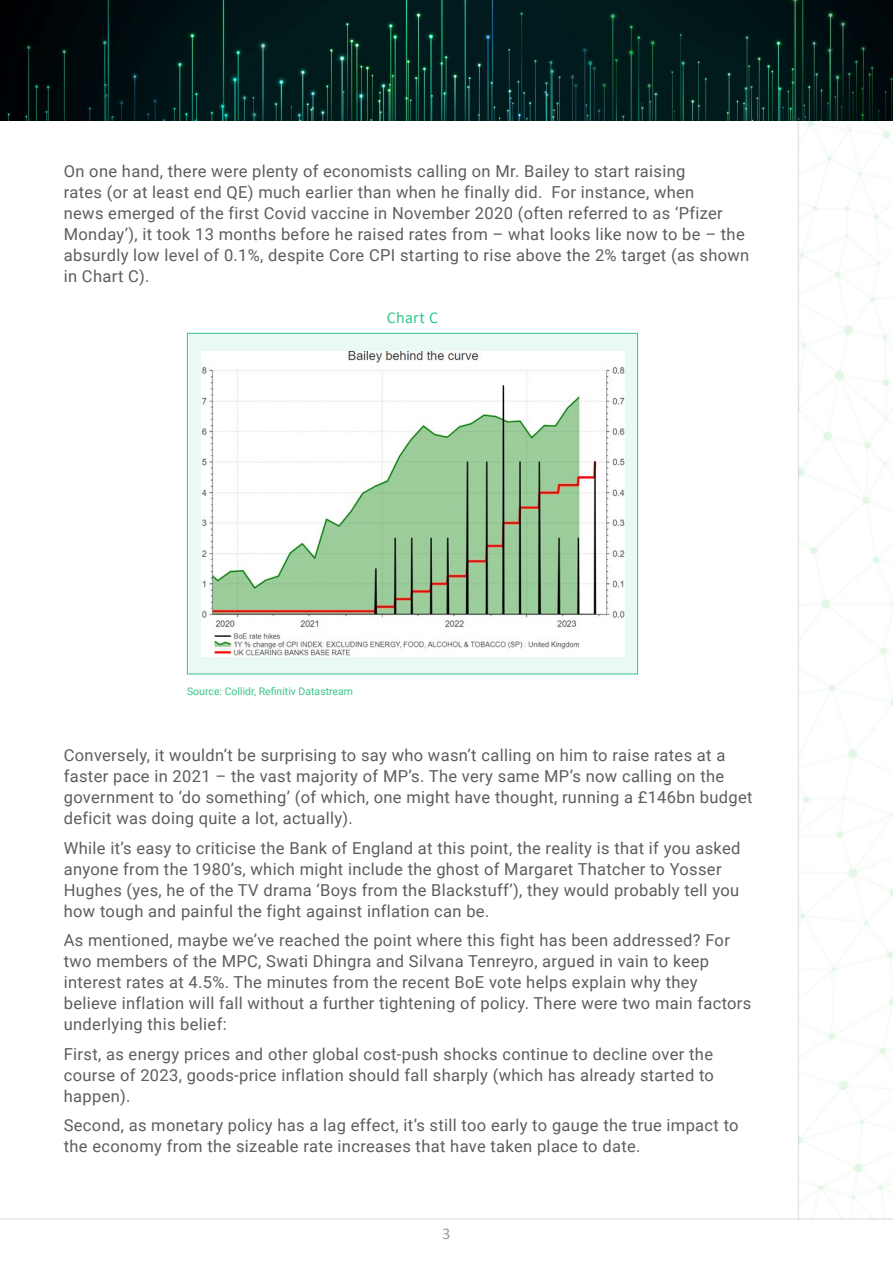
<style>
.page{position:relative;width:893px;height:1263px;background:#fff}
.page>*{position:absolute;margin:0;border:0;box-sizing:border-box;transform-origin:0 0}
.t1{font:16.5px/21px "Roboto";letter-spacing:.02em;color:#5d5d5d}
.t2{font:16.5px "Calibri";letter-spacing:.02em;color:#39c68b}
.t3{font:16.5px "Calibri";color:#9f9f9f}
.t4{font:10.5px "Roboto";color:#39c68b}
</style>
<div class="page">
<img style="left:799px;top:120px;width:94px;height:1098px">
<hr style="left:798px;top:94px;width:1px;height:1126px;background:#000">
<img style="left:1px;top:0;width:892px;height:120px">
<hr style="left:0;top:1218px;width:893px;height:2px;background:#000">
<div style="left:187px;top:333px;width:451px;height:341px;background:#ebf9f4"></div>
<img style="left:201px;top:352px;width:424px;height:304px">
<div style="left:187px;top:333px;width:451px;height:341px;border:1px solid #39c68b"></div>
<p class="t1" style="left:64px;top:160px;width:687px">On one hand, there were plenty of economists calling on Mr. Bailey to start raising<br>rates (or at least end QE) much earlier than when he finally did. For instance, when<br>news emerged of the first Covid vaccine in November 2020 (often referred to as ‘Pfizer Monday’), it took 13 months before he raised rates from – what looks like now to be – the absurdly low level of 0.1%, despite Core CPI starting to rise above the 2% target (as shown in Chart C).</p>
<p class="t2" style="left:387px;top:306px;width:53px">Chart C</p>
<p class="t4" style="left:187px;top:684px;width:167px">Source: Collidr, Refinitiv Datastream</p>
<p class="t1" style="left:64px;top:744px;width:690px">Conversely, it wouldn’t be surprising to say who wasn’t calling on him to raise rates at a faster pace in 2021 – the vast majority of MP’s. The very same MP’s now calling on the government to ‘do something’ (of which, one might have thought, running a £146bn budget deficit was doing quite a lot, actually).</p>
<p class="t1" style="left:64px;top:837px;width:678px">While it’s easy to criticise the Bank of England at this point, the reality is that if you asked anyone from the 1980’s, which might include the ghost of Margaret Thatcher to Yosser Hughes (yes, he of the TV drama ‘Boys from the Blackstuff’), they would probably tell you how tough and painful the fight against inflation can be.</p>
<p class="t1" style="left:64px;top:929px;width:689px">As mentioned, maybe we’ve reached the point where this fight has been addressed? For two members of the MPC, Swati Dhingra and Silvana Tenreyro, argued in vain to keep interest rates at 4.5%. The minutes from the recent BoE vote helps explain why they believe inflation will fall without a further tightening of policy. There were two main factors underlying this belief:</p>
<p class="t1" style="left:64px;top:1043px;width:652px;text-align:justify">First, as energy prices and other global cost-push shocks continue to decline over the course of 2023, goods-price inflation should fall sharply (which has already started to happen).</p>
<p class="t1" style="left:64px;top:1114px;width:676px">Second, as monetary policy has a lag effect, it’s still too early to gauge the true impact to the economy from the sizeable rate increases that have taken place to date.</p>
<p class="t3" style="left:442px;top:1222px;width:10px">3</p>
</div>
